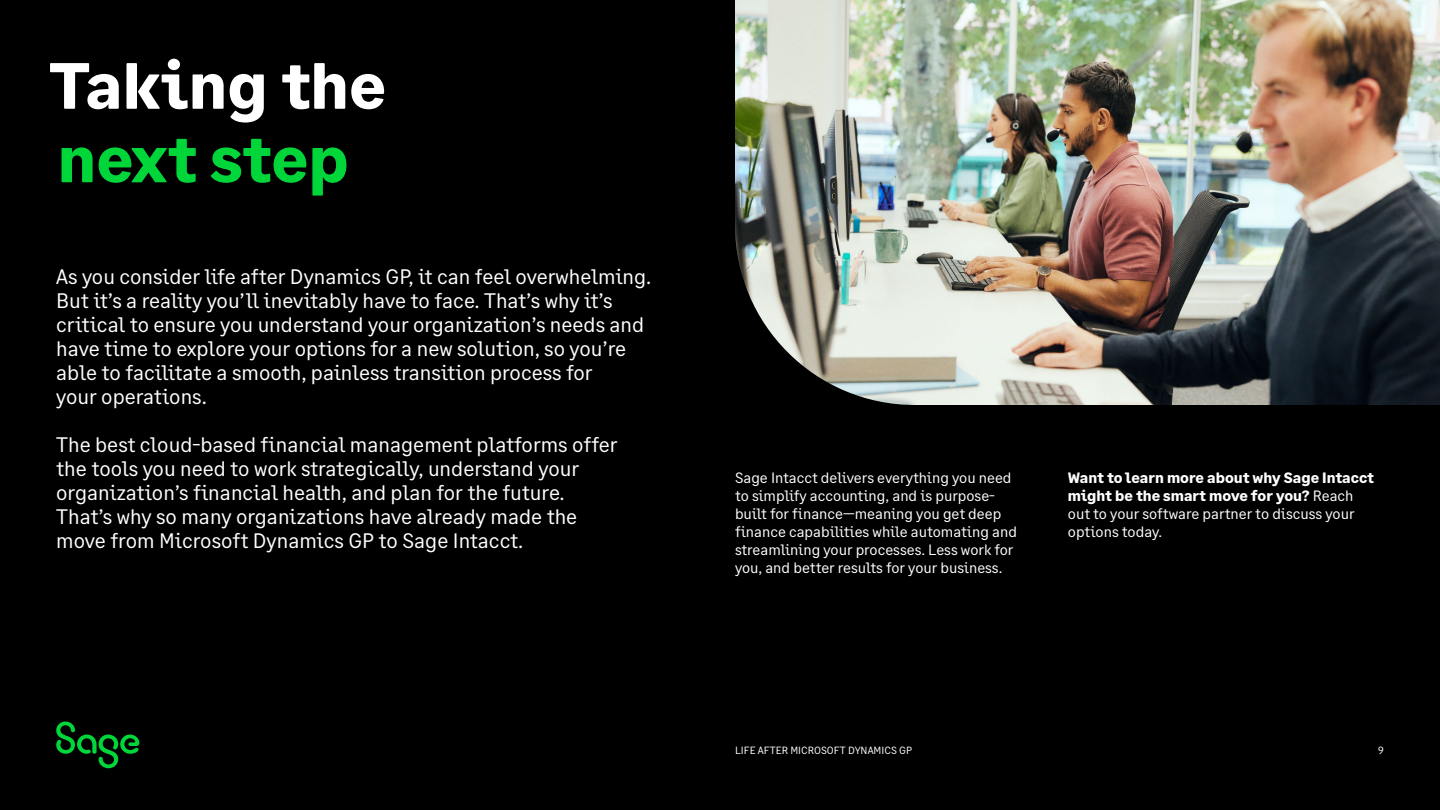
<style>
.page{position:relative;width:1440px;height:810px;background:#000}
.page>*{position:absolute;margin:0;border:0;box-sizing:border-box;transform-origin:0 0}
.t1{font:700 65.25px "Sage Text";color:#fff}
.t2{font:700 65.25px "Sage Text";color:#00d639}
.t3{font:21px/24px "Sage Text";color:#fff}
.t4{font:15px/18px "Sage Text";color:#fff}
.t5{font:700 15px/18px "Sage Text";color:#fff}
.t6{font:10.5px "Sage Text";color:#fff}
.s1{font-weight:400}
</style>
<div class="page">
<img style="left:735px;top:0;width:705px;height:405px">
<svg style="left:56px;top:722px;width:83px;height:46px"></svg>
<h1 class="t1" style="left:49px;top:59px;width:339px">Taking the</h1>
<h1 class="t2" style="left:58px;top:132px;width:293px">next step</h1>
<p class="t3" style="left:56px;top:266px;width:597px">As you consider life after Dynamics GP, it can feel overwhelming.<br>But it’s a reality you’ll inevitably have to face. That’s why it’s critical to ensure you understand your organization’s needs and have time to explore your options for a new solution, so you’re able to facilitate a smooth, painless transition process for<br>your operations.</p>
<p class="t3" style="left:56px;top:434px;width:563px">The best cloud-based financial management platforms offer the tools you need to work strategically, understand your organization’s financial health, and plan for the future.<br>That’s why so many organizations have already made the move from Microsoft Dynamics GP to Sage Intacct.</p>
<p class="t4" style="left:735px;top:470px;width:283px">Sage Intacct delivers everything you need to simplify accounting, and is purpose&shy;built for finance—meaning you get deep finance capabilities while automating and streamlining your processes. Less work for you, and better results for your business.</p>
<p class="t5" style="left:1068px;top:470px;width:308px">Want to learn more about why Sage Intacct might be the smart move for you? <span class="s1">Reach out to your software partner to discuss your options today.</span></p>
<p class="t6" style="left:735px;top:746px;width:178px">LIFE AFTER MICROSOFT DYNAMICS GP</p>
<p class="t6" style="left:1378px;top:746px;width:7px">9</p>
</div>
